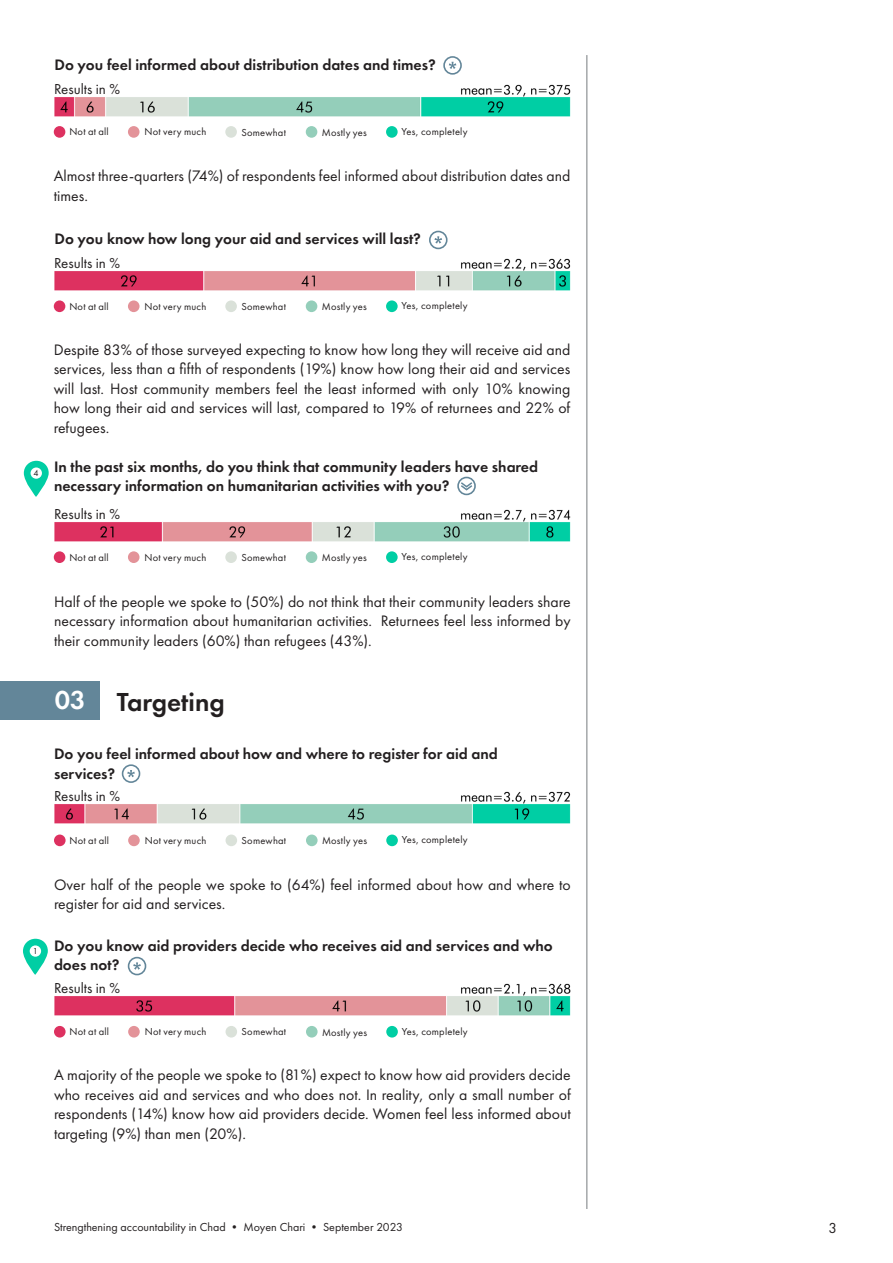
<style>
.page{position:relative;width:893px;height:1263px;background:#fff}
.page>*{position:absolute;margin:0;border:0;box-sizing:border-box;transform-origin:0 0}
.Body{font:600 27px "Futura PT";color:#231f20}
.Body-2{font:600 27px "Futura PT";color:#fff}
.t1{font:15.75px/19.5px "Futura PT";color:#231f20;text-align:justify}
.Questions{font:600 15.75px/19.5px "Futura PT";color:#231f20}
.t2{font:15px "Futura PT";color:#231f20}
.t3{font:12px "Futura PT";color:#231f20}
.t4{font:10.5px "Futura PT";letter-spacing:.02em;color:#231f20}
.Subtitles{font:9px "Futura PT";color:#231f20}
</style>
<div class="page">
<img style="left:54px;top:258px;width:517px;height:33px">
<svg style="left:434px;top:236px;width:8px;height:8px"></svg>
<div style="left:429px;top:231px;width:19px;height:18px;border:2px solid #638699;border-radius:50%"></div>
<hr style="left:587px;top:55px;width:1px;height:1154px;background:#767b7f">
<img style="left:54px;top:84px;width:517px;height:33px">
<img style="left:54px;top:509px;width:517px;height:33px">
<svg style="left:24px;top:461px;width:25px;height:36px"></svg>
<div style="left:31px;top:467px;width:11px;height:12px;background:#fff;border-radius:50%"></div>
<svg style="left:449px;top:62px;width:7px;height:7px"></svg>
<div style="left:443px;top:56px;width:19px;height:19px;border:2px solid #638699;border-radius:50%"></div>
<svg style="left:460px;top:481px;width:13px;height:10px"></svg>
<div style="left:457px;top:477px;width:19px;height:18px;border:2px solid #638699;border-radius:50%"></div>
<div style="left:54px;top:126px;width:11px;height:12px;background:#dd3160;border-radius:50%"></div>
<div style="left:128px;top:126px;width:12px;height:12px;background:#e39399;border-radius:50%"></div>
<div style="left:225px;top:126px;width:12px;height:12px;background:#dae1d9;border-radius:50%"></div>
<div style="left:306px;top:126px;width:11px;height:12px;background:#94ceba;border-radius:50%"></div>
<div style="left:386px;top:126px;width:12px;height:12px;background:#00cea4;border-radius:50%"></div>
<div style="left:54px;top:300px;width:11px;height:12px;background:#dd3160;border-radius:50%"></div>
<div style="left:128px;top:300px;width:12px;height:12px;background:#e39399;border-radius:50%"></div>
<div style="left:225px;top:300px;width:12px;height:12px;background:#dae1d9;border-radius:50%"></div>
<div style="left:306px;top:300px;width:11px;height:12px;background:#94ceba;border-radius:50%"></div>
<div style="left:386px;top:300px;width:12px;height:12px;background:#00cea4;border-radius:50%"></div>
<div style="left:54px;top:551px;width:11px;height:12px;background:#dd3160;border-radius:50%"></div>
<div style="left:128px;top:551px;width:12px;height:12px;background:#e39399;border-radius:50%"></div>
<div style="left:225px;top:551px;width:12px;height:12px;background:#dae1d9;border-radius:50%"></div>
<div style="left:306px;top:551px;width:11px;height:12px;background:#94ceba;border-radius:50%"></div>
<div style="left:386px;top:551px;width:12px;height:12px;background:#00cea4;border-radius:50%"></div>
<div style="left:0;top:681px;width:100px;height:39px;background:#638699"></div>
<img style="left:54px;top:791px;width:517px;height:33px">
<img style="left:54px;top:983px;width:517px;height:33px">
<svg style="left:23px;top:939px;width:25px;height:36px"></svg>
<div style="left:30px;top:945px;width:11px;height:12px;background:#fff;border-radius:50%"></div>
<svg style="left:127px;top:770px;width:8px;height:7px"></svg>
<div style="left:122px;top:764px;width:18px;height:19px;border:2px solid #638699;border-radius:50%"></div>
<svg style="left:133px;top:962px;width:8px;height:8px"></svg>
<div style="left:128px;top:957px;width:18px;height:18px;border:2px solid #638699;border-radius:50%"></div>
<div style="left:54px;top:834px;width:12px;height:12px;background:#dd3160;border-radius:50%"></div>
<div style="left:128px;top:834px;width:12px;height:12px;background:#e39399;border-radius:50%"></div>
<div style="left:226px;top:834px;width:11px;height:12px;background:#dae1d9;border-radius:50%"></div>
<div style="left:306px;top:834px;width:12px;height:12px;background:#94ceba;border-radius:50%"></div>
<div style="left:386px;top:834px;width:12px;height:12px;background:#00cea4;border-radius:50%"></div>
<div style="left:54px;top:1026px;width:12px;height:11px;background:#dd3160;border-radius:50%"></div>
<div style="left:128px;top:1026px;width:12px;height:11px;background:#e39399;border-radius:50%"></div>
<div style="left:226px;top:1026px;width:11px;height:11px;background:#dae1d9;border-radius:50%"></div>
<div style="left:306px;top:1026px;width:12px;height:11px;background:#94ceba;border-radius:50%"></div>
<div style="left:386px;top:1026px;width:12px;height:11px;background:#00cea4;border-radius:50%"></div>
<p class="Subtitles" style="left:34px;top:467px;width:7px">4</p>
<p class="Questions" style="left:54px;top:55px;width:383px">Do you feel informed about distribution dates and times?</p>
<p class="t2" style="left:54px;top:80px;width:68px">Results in %</p>
<p class="t4" style="left:69px;top:126px;width:41px">Not at all</p>
<p class="t4" style="left:145px;top:126px;width:63px">Not very much</p>
<p class="t4" style="left:241px;top:126px;width:46px">Somewhat</p>
<p class="t4" style="left:322px;top:126px;width:46px">Mostly yes</p>
<p class="t4" style="left:401px;top:125px;width:68px">Yes, completely</p>
<p class="t1" style="left:54px;top:166px;width:518px">Almost three-quarters (74%) of respondents feel informed about distribution dates and times.</p>
<p class="Questions" style="left:54px;top:229px;width:368px">Do you know how long your aid and services will last?</p>
<p class="t2" style="left:54px;top:254px;width:68px">Results in %</p>
<p class="t4" style="left:69px;top:300px;width:41px">Not at all</p>
<p class="t4" style="left:145px;top:300px;width:63px">Not very much</p>
<p class="t4" style="left:241px;top:300px;width:46px">Somewhat</p>
<p class="t4" style="left:322px;top:300px;width:46px">Mostly yes</p>
<p class="t4" style="left:401px;top:300px;width:68px">Yes, completely</p>
<p class="t1" style="left:54px;top:340px;width:518px">Despite 83% of those surveyed expecting to know how long they will receive aid and services, less than a fifth of respondents (19%) know how long their aid and services will last. Host community members feel the least informed with only 10% knowing how long their aid and services will last, compared to 19% of returnees and 22% of refugees.</p>
<p class="Questions" style="left:54px;top:457px;width:486px">In the past six months, do you think that community leaders have shared necessary information on humanitarian activities with you?</p>
<p class="t2" style="left:54px;top:505px;width:68px">Results in %</p>
<p class="t4" style="left:69px;top:551px;width:41px">Not at all</p>
<p class="t4" style="left:145px;top:551px;width:63px">Not very much</p>
<p class="t4" style="left:241px;top:551px;width:46px">Somewhat</p>
<p class="t4" style="left:322px;top:551px;width:46px">Mostly yes</p>
<p class="t4" style="left:401px;top:551px;width:68px">Yes, completely</p>
<p class="t1" style="left:54px;top:592px;width:518px">Half of the people we spoke to (50%) do not think that their community leaders share necessary information about humanitarian activities. Returnees feel less informed by their community leaders (60%) than refugees (43%).</p>
<p class="Subtitles" style="left:33px;top:945px;width:7px">1</p>
<p class="Body-2" style="left:55px;top:683px;width:32px">03</p>
<p class="Body" style="left:117px;top:685px;width:110px">Targeting</p>
<p class="Questions" style="left:54px;top:744px;width:445px">Do you feel informed about how and where to register for aid and services?</p>
<p class="t2" style="left:54px;top:787px;width:68px">Results in %</p>
<p class="t4" style="left:70px;top:834px;width:41px">Not at all</p>
<p class="t4" style="left:145px;top:834px;width:63px">Not very much</p>
<p class="t4" style="left:242px;top:834px;width:46px">Somewhat</p>
<p class="t4" style="left:322px;top:834px;width:46px">Mostly yes</p>
<p class="t4" style="left:402px;top:834px;width:68px">Yes, completely</p>
<p class="t1" style="left:54px;top:875px;width:518px">Over half of the people we spoke to (64%) feel informed about how and where to register for aid and services.</p>
<p class="Questions" style="left:54px;top:936px;width:500px">Do you know aid providers decide who receives aid and services and who does not?</p>
<p class="t2" style="left:54px;top:979px;width:68px">Results in %</p>
<p class="t4" style="left:70px;top:1025px;width:41px">Not at all</p>
<p class="t4" style="left:145px;top:1025px;width:63px">Not very much</p>
<p class="t4" style="left:242px;top:1026px;width:46px">Somewhat</p>
<p class="t4" style="left:322px;top:1026px;width:46px">Mostly yes</p>
<p class="t4" style="left:402px;top:1025px;width:68px">Yes, completely</p>
<p class="t1" style="left:54px;top:1065px;width:518px">A majority of the people we spoke to (81%) expect to know how aid providers decide who receives aid and services and who does not. In reality, only a small number of respondents (14%) know how aid providers decide. Women feel less informed about targeting (9%) than men (20%).</p>
<p class="t3" style="left:54px;top:1220px;width:350px">Strengthening accountability in Chad • Moyen Chari • September 2023</p>
<p class="t2" style="left:828px;top:1219px;width:10px">3</p>
</div>
